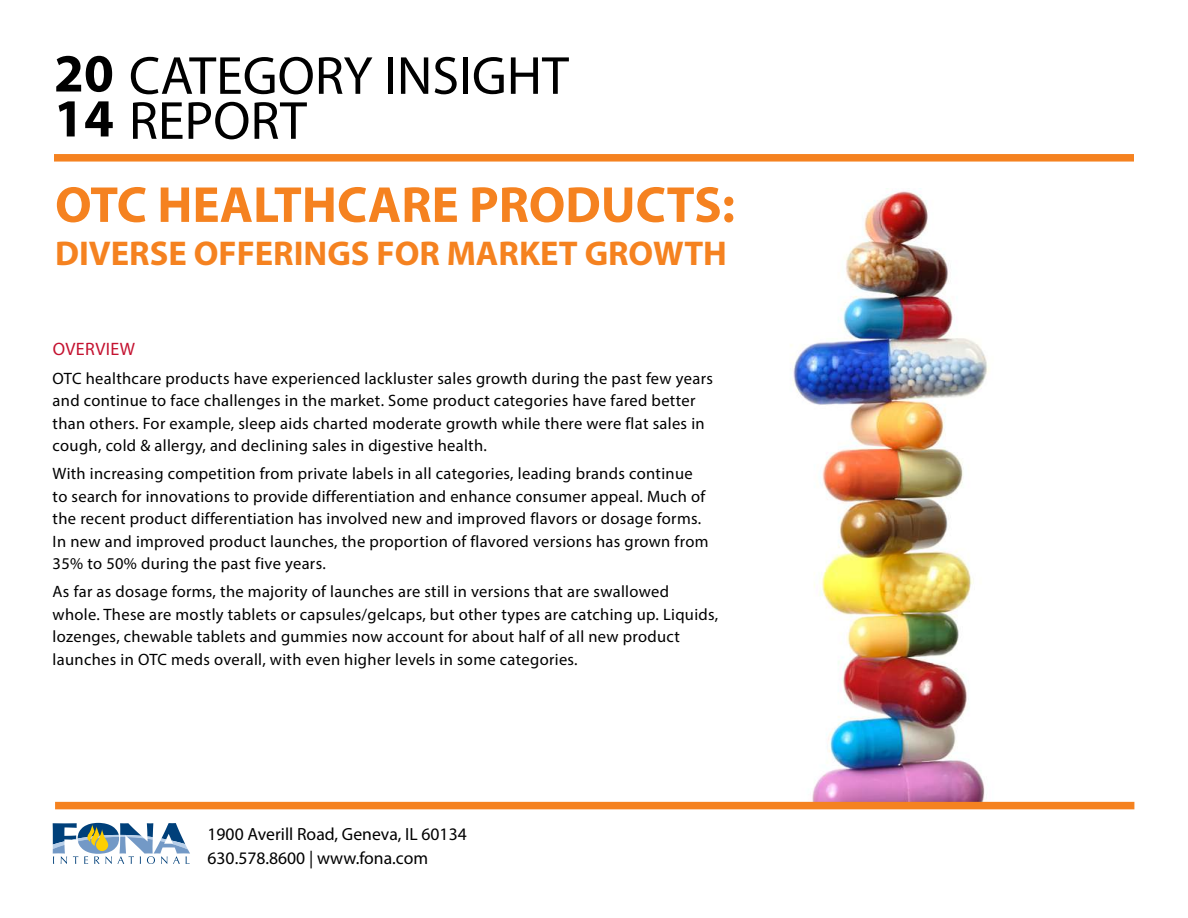
<style>
.page{position:relative;width:1188px;height:918px;background:#fff}
.page>*{position:absolute;margin:0;border:0;box-sizing:border-box;transform-origin:0 0}
.t1{font:54px/45px "Myriad Pro";color:#000}
.t2{font:700 54px/45px "Myriad Pro";color:#000}
.t3{font:700 51px "Myriad Pro";color:#f58220}
.t4{font:700 34.5px "Myriad Pro";color:#f58220}
.t5{font:18px "Myriad Pro";letter-spacing:.02em;color:#c41230}
.t6{font:17.7px/24.3px "Myriad Pro";color:#000}
.t7{font:16.5px/22.5px "Myriad Pro";letter-spacing:.02em;color:#000}
</style>
<div class="page">
<img style="left:670px;top:188px;width:439px;height:614px">
<svg style="left:53px;top:823px;width:137px;height:41px"></svg>
<div style="left:54px;top:154px;width:1080px;height:8px;background:#f58220"></div>
<div style="left:55px;top:802px;width:1079px;height:7px;background:#f58220"></div>
<h1 class="t2" style="left:54px;top:49px;width:61px">20<br>14</h1>
<h1 class="t1" style="left:129px;top:52px;width:441px">CATEGORY INSIGHT<br>REPORT</h1>
<h2 class="t3" style="left:55px;top:171px;width:681px">OTC HEALTHCARE PRODUCTS:</h2>
<h3 class="t4" style="left:55px;top:231px;width:673px">DIVERSE OFFERINGS FOR MARKET GROWTH</h3>
<p class="t5" style="left:53px;top:337px;width:84px">OVERVIEW</p>
<p class="t7" style="left:53px;top:367px;width:662px">OTC healthcare products have experienced lackluster sales growth during the past few years and continue to face challenges in the market. Some product categories have fared better than others. For example, sleep aids charted moderate growth while there were flat sales in cough, cold &amp; allergy, and declining sales in digestive health.</p>
<p class="t7" style="left:53px;top:462px;width:657px">With increasing competition from private labels in all categories, leading brands continue to search for innovations to provide differentiation and enhance consumer appeal. Much of the recent product differentiation has involved new and improved flavors or dosage forms.<br>In new and improved product launches, the proportion of flavored versions has grown from 35% to 50% during the past five years.</p>
<p class="t7" style="left:53px;top:580px;width:667px">As far as dosage forms, the majority of launches are still in versions that are swallowed whole. These are mostly tablets or capsules/gelcaps, but other types are catching up. Liquids, lozenges, chewable tablets and gummies now account for about half of all new product launches in OTC meds overall, with even higher levels in some categories.</p>
<p class="t6" style="left:208px;top:821px;width:261px">1900 Averill Road, Geneva, IL 60134<br>630.578.8600 | www.fona.com</p>
</div>
